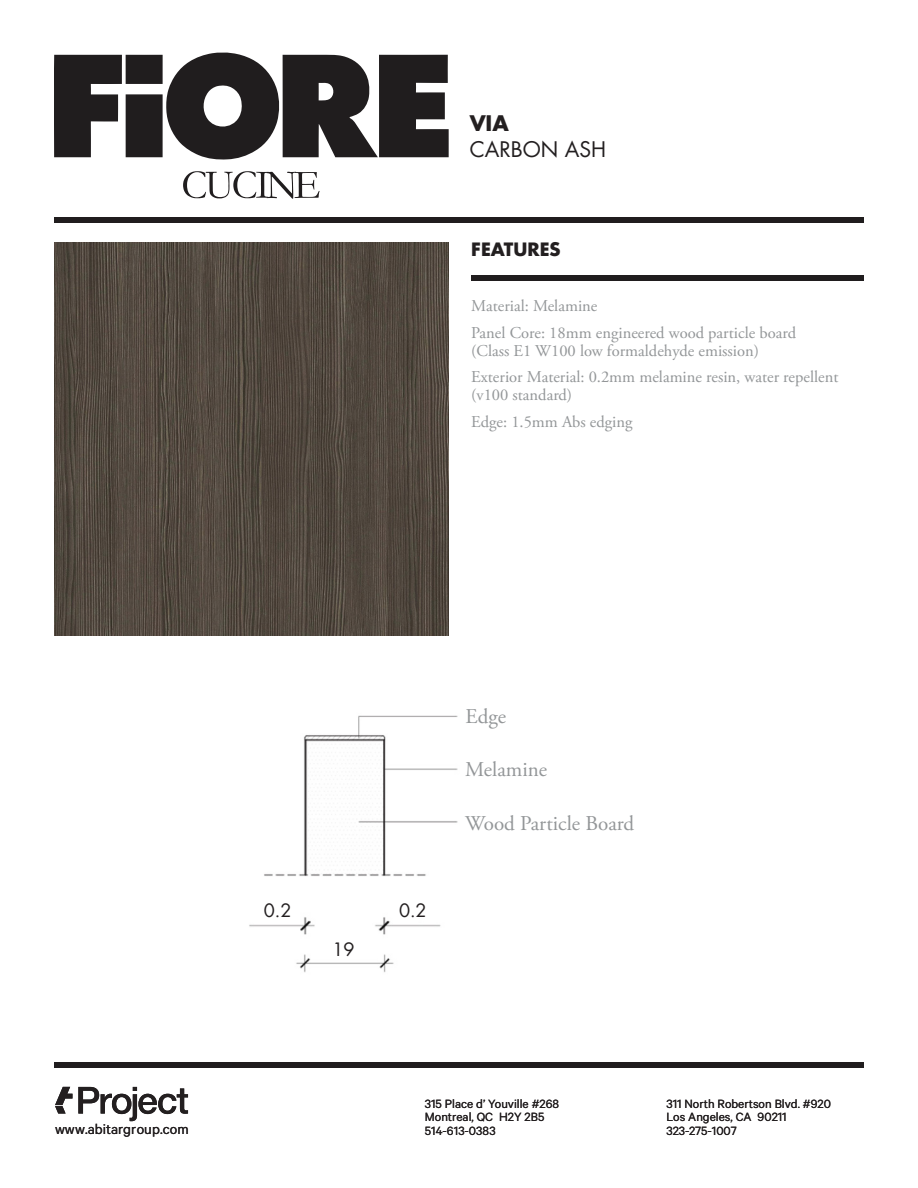
<style>
.page{position:relative;width:918px;height:1188px;background:#fff}
.page>*{position:absolute;margin:0;border:0;box-sizing:border-box;transform-origin:0 0}
.t1{font:21px "Adobe Garamond Pro";color:#939698}
.t2{font:21px "Futura LT";color:#231f20}
.t3{font:700 21px "Futura LT";color:#231f20}
.t4{font:700 18px "Futura LT";color:#231f20}
.t5{font:18px "Futura LT";color:#231f20}
.t6{font:16.5px/26.5px "Adobe Garamond Pro";color:#939698}
.t7{font:15.75px "Calibre";color:#231f20}
.t8{font:13.5px/13.5px "Calibre";color:#231f20}
</style>
<div class="page">
<div style="left:471px;top:275px;width:393px;height:5px;background:#201d1e"></div>
<svg style="left:54px;top:52px;width:395px;height:108px"></svg>
<svg style="left:183px;top:171px;width:137px;height:28px"></svg>
<div style="left:54px;top:217px;width:810px;height:6px;background:#201d1e"></div>
<div style="left:54px;top:1062px;width:810px;height:6px;background:#201d1e"></div>
<svg style="left:55px;top:1087px;width:17px;height:27px"></svg>
<svg style="left:78px;top:1087px;width:110px;height:34px"></svg>
<img style="left:249px;top:715px;width:209px;height:258px">
<img style="left:55px;top:242px;width:394px;height:393px">
<p class="t3" style="left:470px;top:110px;width:41px">VIA</p>
<p class="t2" style="left:470px;top:136px;width:138px">CARBON ASH</p>
<p class="t4" style="left:471px;top:237px;width:91px">FEATURES</p>
<p class="t6" style="left:471px;top:293px;width:326px">Material: Melamine<br>Panel Core: 18mm engineered wood particle board</p>
<p class="t6" style="left:471px;top:338px;width:369px">(Class E1 W100 low formaldehyde emission)<br>Exterior Material: 0.2mm melamine resin, water repellent</p>
<p class="t6" style="left:471px;top:382px;width:163px">(v100 standard)<br>Edge: 1.5mm Abs edging</p>
<p class="t5" style="left:264px;top:899px;width:29px">0.2</p>
<p class="t5" style="left:399px;top:899px;width:29px">0.2</p>
<p class="t5" style="left:332px;top:938px;width:24px">19</p>
<p class="t1" style="left:466px;top:704px;width:42px">Edge</p>
<p class="t1" style="left:465px;top:756px;width:83px">Melamine</p>
<p class="t1" style="left:465px;top:810px;width:170px">Wood Particle Board</p>
<p class="t8" style="left:425px;top:1096px;width:136px">315 Place d’ Youville #268<br>Montreal, QC H2Y 2B5<br>514-613-0383</p>
<p class="t8" style="left:666px;top:1096px;width:166px">311 North Robertson Blvd. #920<br>Los Angeles, CA 90211</p>
<p class="t7" style="left:55px;top:1119px;width:135px">www.abitargroup.com</p>
<p class="t8" style="left:666px;top:1123px;width:72px">323-275-1007</p>
</div>
